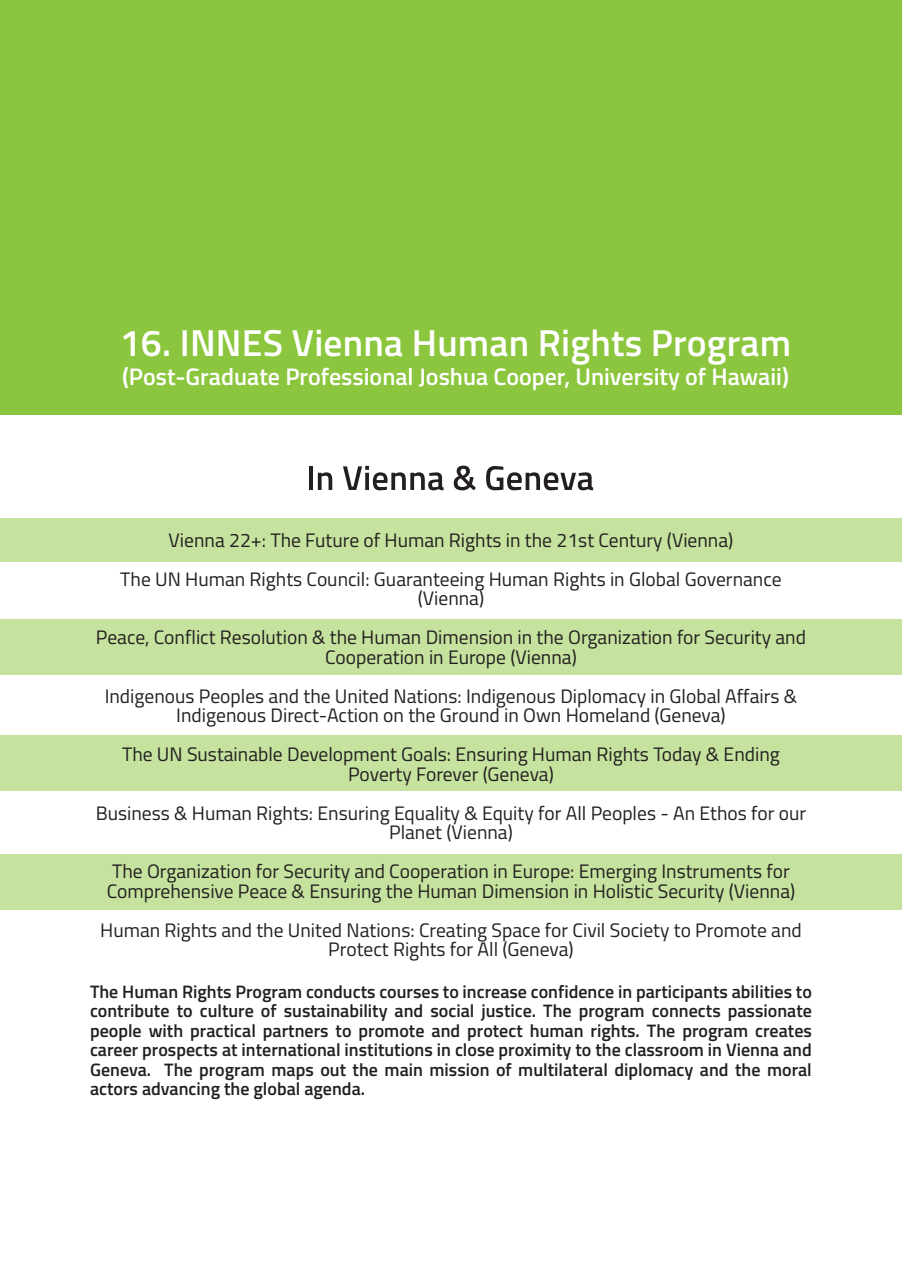
<style>
.page{position:relative;width:902px;height:1272px;background:#fff}
.page>*{position:absolute;margin:0;border:0;box-sizing:border-box;transform-origin:0 0}
.t1{font:600 37.5px "Titillium";letter-spacing:.005em;color:#fff}
.t2{font:600 24px "Titillium";color:#fff}
.t3{font:19.5px/39px "Titillium";color:#231f20;text-align:center}
.t4{font:600 18px/19.5px "Titillium";color:#231f20;text-align:justify}
</style>
<div class="page">
<div style="left:0;top:0;width:901px;height:414px;background:#8bc63e"></div>
<div style="left:0;top:853px;width:901px;height:56px;background:#c5e29e"></div>
<div style="left:0;top:735px;width:901px;height:55px;background:#c5e29e"></div>
<div style="left:0;top:619px;width:901px;height:55px;background:#c5e29e"></div>
<div style="left:0;top:518px;width:901px;height:44px;background:#c5e29e"></div>
<hr style="left:309px;top:466px;width:3px;height:24px;background:#231f20">
<svg style="left:318px;top:472px;width:14px;height:18px"></svg>
<svg style="left:343px;top:466px;width:100px;height:24px"></svg>
<svg style="left:453px;top:465px;width:23px;height:25px"></svg>
<svg style="left:486px;top:466px;width:107px;height:24px"></svg>
<h1 class="t1" style="left:120px;top:314px;width:673px">16. INNES Vienna Human Rights Program</h1>
<p class="t2" style="left:122px;top:358px;width:668px">(Post-Graduate Professional Joshua Cooper, University of Hawaii)</p>
<p class="t3" style="left:120px;top:519px;width:662px">Vienna 22+: The Future of Human Rights in the 21st Century (Vienna)<br>The UN Human Rights Council: Guaranteeing Human Rights in Global Governance</p>
<p class="t3" style="left:96px;top:578px;width:711px">(Vienna)<br>Peace, Conflict Resolution &amp; the Human Dimension in the Organization for Security and</p>
<p class="t3" style="left:105px;top:636px;width:694px">Cooperation in Europe (Vienna)<br>Indigenous Peoples and the United Nations: Indigenous Diplomacy in Global Affairs &amp;</p>
<p class="t3" style="left:122px;top:695px;width:659px">Indigenous Direct-Action on the Ground in Own Homeland (Geneva)<br>The UN Sustainable Development Goals: Ensuring Human Rights Today &amp; Ending</p>
<p class="t3" style="left:96px;top:753px;width:712px">Poverty Forever (Geneva)<br>Business &amp; Human Rights: Ensuring Equality &amp; Equity for All Peoples - An Ethos for our</p>
<p class="t3" style="left:112px;top:812px;width:679px">Planet (Vienna)<br>The Organization for Security and Cooperation in Europe: Emerging Instruments for</p>
<p class="t3" style="left:100px;top:870px;width:703px">Comprehensive Peace &amp; Ensuring the Human Dimension in Holistic Security (Vienna)<br>Human Rights and the United Nations: Creating Space for Civil Society to Promote and</p>
<p class="t3" style="left:328px;top:929px;width:247px">Protect Rights for All (Geneva)</p>
<p class="t4" style="left:90px;top:980px;width:723px">The Human Rights Program conducts courses to increase confidence in participants abilities to contribute to culture of sustainability and social justice. The program connects passionate people with practical partners to promote and protect human rights. The program creates career prospects at international institutions in close proximity to the classroom in Vienna and Geneva. The program maps out the main mission of multilateral diplomacy and the moral actors advancing the global agenda.</p>
</div>
